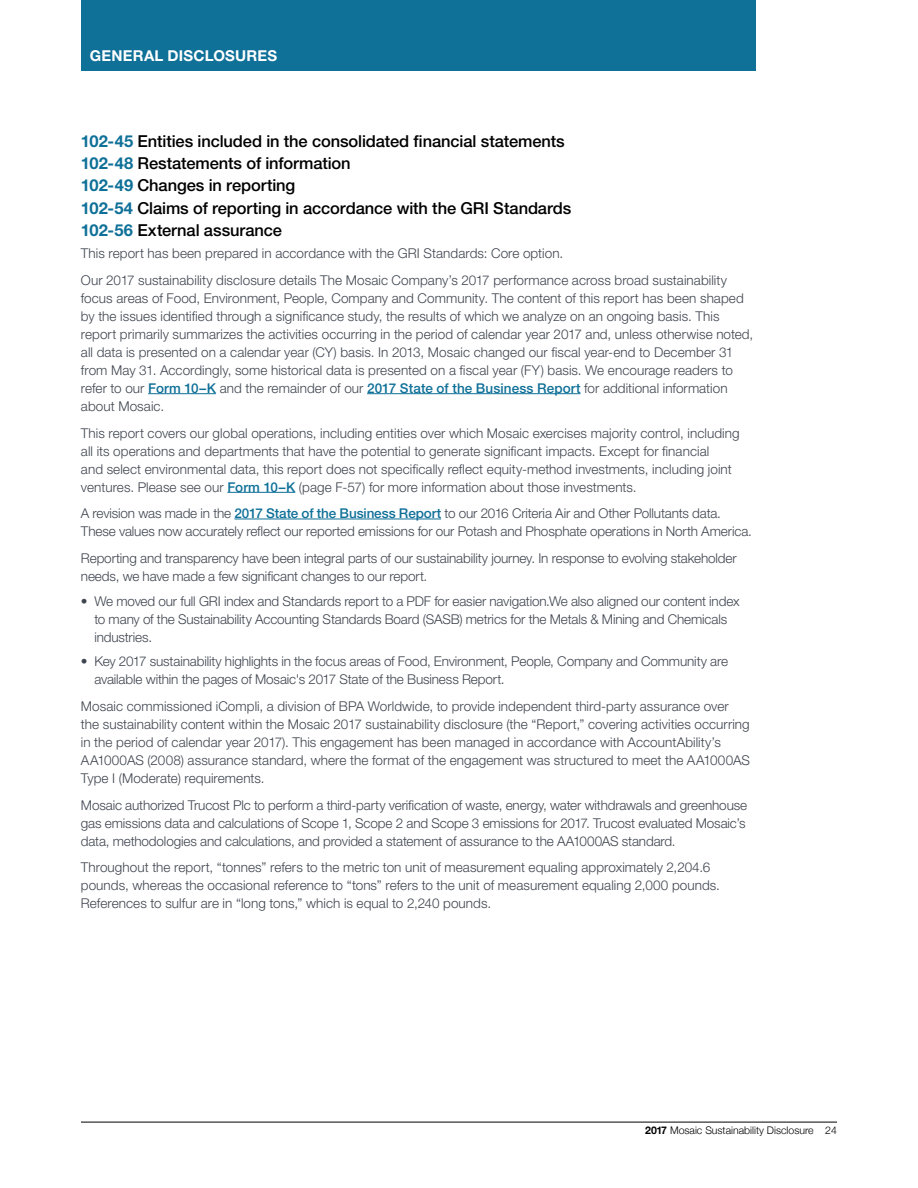
<style>
.page{position:relative;width:918px;height:1188px;background:#fff}
.page>*{position:absolute;margin:0;border:0;box-sizing:border-box;transform-origin:0 0}
.t1{font:500 16.5px/22.4px "Helvetica Neue LT Std";letter-spacing:-.005em;color:#000}
.t2{font:700 15px "Helvetica Neue LT Std";letter-spacing:.015em;color:#fff}
.t3{font:300 13.5px/18px "Helvetica Neue LT Std";letter-spacing:.005em;color:#3f454f}
.t4{font:300 10.5px "Helvetica Neue";color:#000}
.s1{font-weight:700;color:#0f7098}
.s2{font-weight:500;color:#0f7098}
.s3{font-weight:700}
</style>
<div class="page">
<div style="left:81px;top:0;width:675px;height:70px;background:#0f7098"></div>
<hr style="left:81px;top:1122px;width:756px;height:1px;background:#000">
<hr style="left:148px;top:393px;width:68px;height:1px;background:#0f7098">
<hr style="left:367px;top:393px;width:214px;height:1px;background:#0f7098">
<hr style="left:227px;top:492px;width:68px;height:1px;background:#0f7098">
<hr style="left:234px;top:519px;width:207px;height:1px;background:#0f7098">
<p class="t2" style="left:90px;top:47px;width:189px">GENERAL DISCLOSURES</p>
<p class="t1" style="left:81px;top:130px;width:492px"><span class="s1">102-45</span> Entities included in the consolidated financial statements <span class="s1">102-48</span> Restatements of information<br><span class="s1">102-49</span> Changes in reporting<br><span class="s1">102-54</span> Claims of reporting in accordance with the GRI Standards <span class="s1">102-56</span> External assurance</p>
<p class="t3" style="left:81px;top:240px;width:648px;line-height:26.7px">This report has been prepared in accordance with the GRI Standards: Core option.<br>Our 2017 sustainability disclosure details The Mosaic Company’s 2017 performance across broad sustainability</p>
<p class="t3" style="left:81px;top:289px;width:674px">focus areas of Food, Environment, People, Company and Community. The content of this report has been shaped by the issues identified through a significance study, the results of which we analyze on an ongoing basis. This report primarily summarizes the activities occurring in the period of calendar year 2017 and, unless otherwise noted, all data is presented on a calendar year (CY) basis. In 2013, Mosaic changed our fiscal year-end to December 31 from May 31. Accordingly, some historical data is presented on a fiscal year (FY) basis. We encourage readers to refer to our <span class="s2">Form 10–K</span> and the remainder of our <span class="s2">2017 State of the Business Report</span> for additional information about Mosaic.</p>
<p class="t3" style="left:81px;top:424px;width:660px">This report covers our global operations, including entities over which Mosaic exercises majority control, including all its operations and departments that have the potential to generate significant impacts. Except for financial<br>and select environmental data, this report does not specifically reflect equity-method investments, including joint ventures. Please see our <span class="s2">Form 10–K</span> (page F-57) for more information about those investments.</p>
<p class="t3" style="left:81px;top:504px;width:673px">A revision was made in the <span class="s2">2017 State of the Business Report</span> to our 2016 Criteria Air and Other Pollutants data.<br>These values now accurately reflect our reported emissions for our Potash and Phosphate operations in North America.</p>
<p class="t3" style="left:81px;top:549px;width:657px">Reporting and transparency have been integral parts of our sustainability journey. In response to evolving stakeholder needs, we have made a few significant changes to our report.</p>
<p class="t3" style="left:94px;top:592px;width:647px;text-indent:-14px">• We moved our full GRI index and Standards report to a PDF for easier navigation.We also aligned our content index to many of the Sustainability Accounting Standards Board (SASB) metrics for the Metals &amp; Mining and Chemicals industries.</p>
<p class="t3" style="left:94px;top:652px;width:635px;text-indent:-14px">• Key 2017 sustainability highlights in the focus areas of Food, Environment, People, Company and Community are available within the pages of Mosaic's 2017 State of the Business Report.</p>
<p class="t3" style="left:81px;top:697px;width:671px">Mosaic commissioned iCompli, a division of BPA Worldwide, to provide independent third-party assurance over the sustainability content within the Mosaic 2017 sustainability disclosure (the “Report,” covering activities occurring in the period of calendar year 2017). This engagement has been managed in accordance with AccountAbility’s AA1000AS (2008) assurance standard, where the format of the engagement was structured to meet the AA1000AS Type I (Moderate) requirements.</p>
<p class="t3" style="left:81px;top:796px;width:668px;text-align:justify">Mosaic authorized Trucost Plc to perform a third-party verification of waste, energy, water withdrawals and greenhouse gas emissions data and calculations of Scope 1, Scope 2 and Scope 3 emissions for 2017. Trucost evaluated Mosaic’s data, methodologies and calculations, and provided a statement of assurance to the AA1000AS standard.</p>
<p class="t3" style="left:81px;top:858px;width:641px">Throughout the report, “tonnes” refers to the metric ton unit of measurement equaling approximately 2,204.6 pounds, whereas the occasional reference to “tons” refers to the unit of measurement equaling 2,000 pounds.<br>References to sulfur are in “long tons,” which is equal to 2,240 pounds.</p>
<p class="t4" style="left:645px;top:1122px;width:193px"><span class="s3">2017</span> Mosaic Sustainability Disclosure 24</p>
</div>
